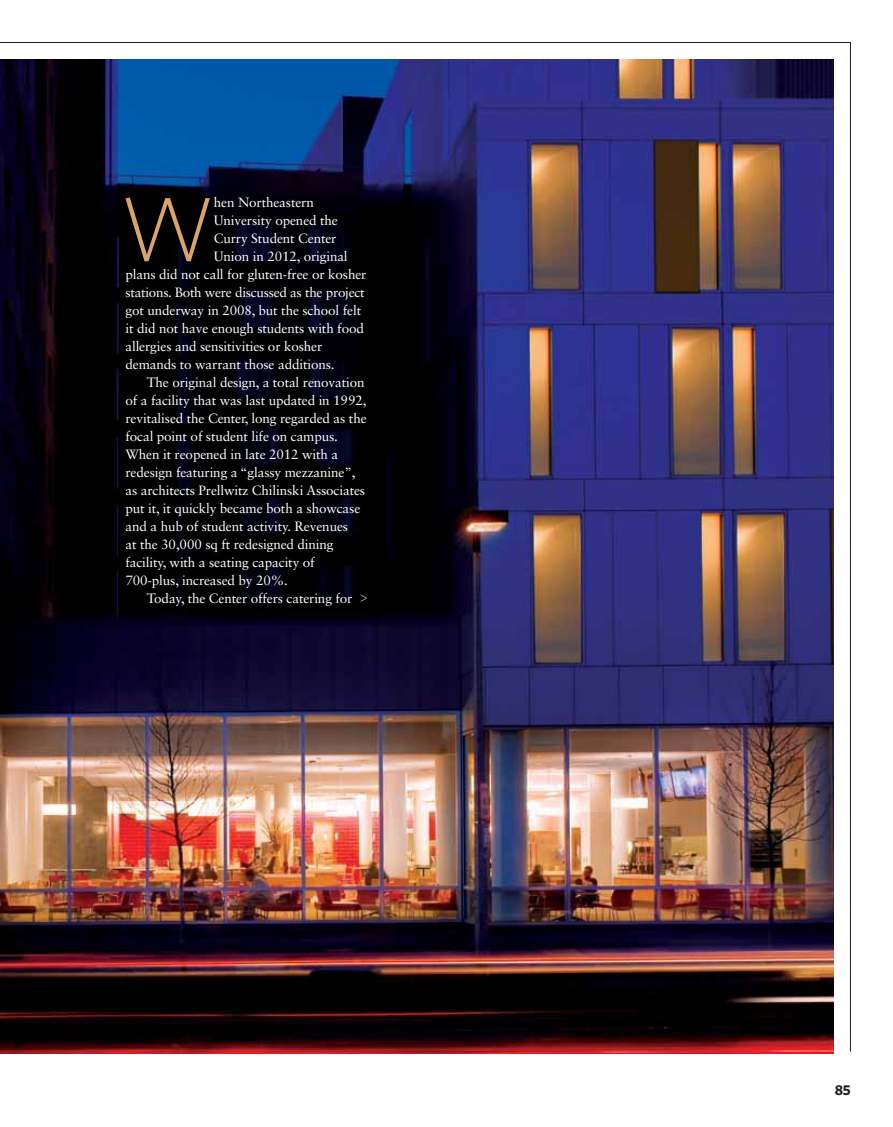
<style>
.page{position:relative;width:893px;height:1127px;background:#fff}
.page>*{position:absolute;margin:0;border:0;box-sizing:border-box;transform-origin:0 0}
.t1{font:300 91.35px "Whitney";color:#daa46d}
.t2{font:700 14.25px "Whitney";color:#231f20}
.t3{font:13.5px "Sabon LT Std";letter-spacing:-.01em;color:#fff}
.s1{font-family:"Whitney";font-size:14.25px;color:#a8a8a0}
</style>
<div class="page">
<img style="left:0;top:42px;width:851px;height:1010px">
<h1 class="t1" style="left:120px;top:195px;width:96px">W</h1>
<p class="t3" style="left:214px;top:196px;width:101px">hen Northeastern</p>
<p class="t3" style="left:214px;top:214px;width:126px">University opened the</p>
<p class="t3" style="left:214px;top:232px;width:124px">Curry Student Center</p>
<p class="t3" style="left:214px;top:250px;width:135px">Union in 2012, original</p>
<p class="t3" style="left:125px;top:268px;width:243px">plans did not call for gluten-free or kosher</p>
<p class="t3" style="left:125px;top:286px;width:241px">stations. Both were discussed as the project</p>
<p class="t3" style="left:125px;top:304px;width:237px">got underway in 2008, but the school felt</p>
<p class="t3" style="left:125px;top:322px;width:240px">it did not have enough students with food</p>
<p class="t3" style="left:125px;top:340px;width:198px">allergies and sensitivities or kosher</p>
<p class="t3" style="left:125px;top:358px;width:211px">demands to warrant those additions.</p>
<p class="t3" style="left:147px;top:376px;width:219px">The original design, a total renovation</p>
<p class="t3" style="left:125px;top:394px;width:243px">of a facility that was last updated in 1992,</p>
<p class="t3" style="left:125px;top:412px;width:243px">revitalised the Center, long regarded as the</p>
<p class="t3" style="left:125px;top:430px;width:214px">focal point of student life on campus.</p>
<p class="t3" style="left:125px;top:448px;width:214px">When it reopened in late 2012 with a</p>
<p class="t3" style="left:125px;top:466px;width:231px">redesign featuring a “glassy mezzanine”,</p>
<p class="t3" style="left:125px;top:484px;width:241px">as architects Prellwitz Chilinski Associates</p>
<p class="t3" style="left:125px;top:502px;width:236px">put it, it quickly became both a showcase</p>
<p class="t3" style="left:125px;top:520px;width:224px">and a hub of student activity. Revenues</p>
<p class="t3" style="left:125px;top:538px;width:210px">at the 30,000 sq ft redesigned dining</p>
<p class="t3" style="left:125px;top:556px;width:191px">facility, with a seating capacity of</p>
<p class="t3" style="left:125px;top:574px;width:164px">700-plus, increased by 20%.</p>
<p class="t3" style="left:147px;top:592px;width:223px">Today, the Center offers catering for <span class="s1">&gt;</span></p>
<p class="t2" style="left:835px;top:1084px;width:18px">85</p>
</div>
